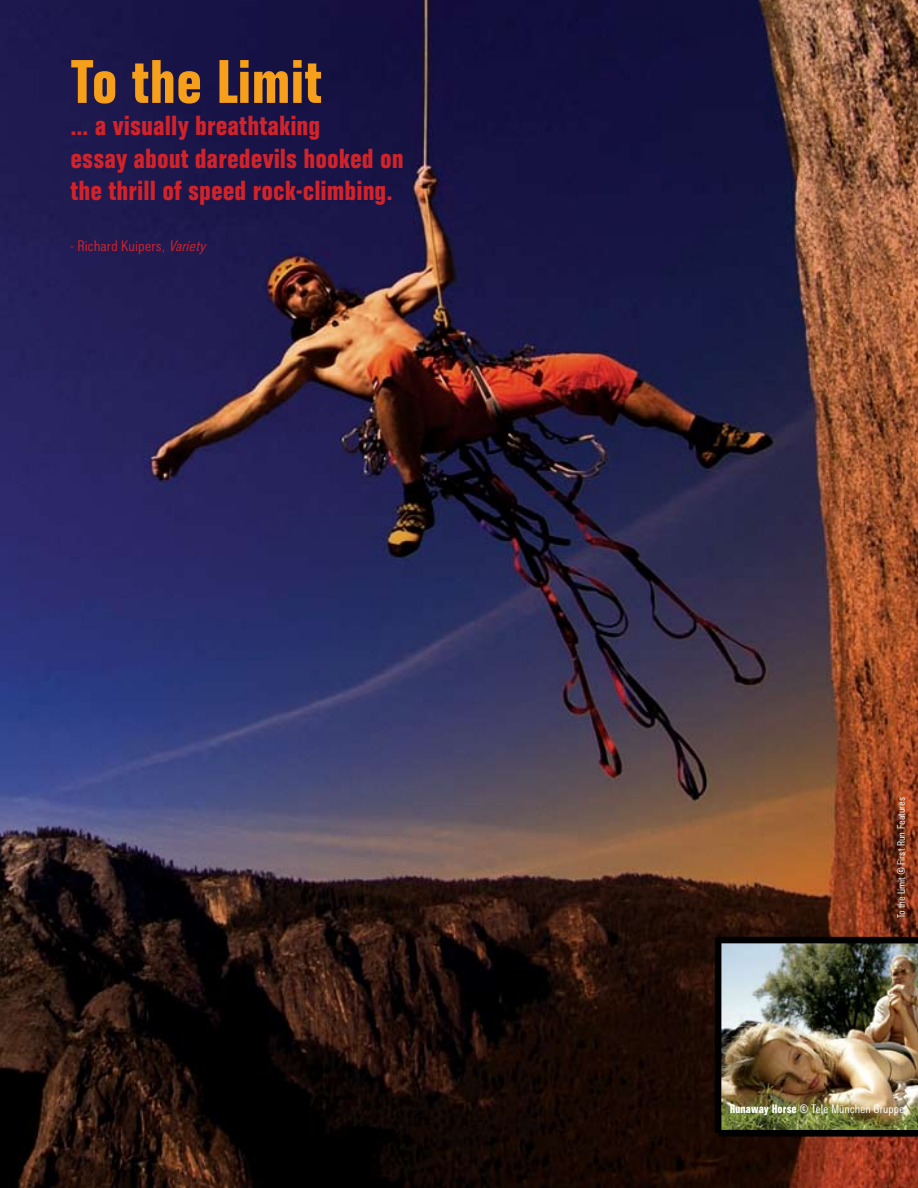
<style>
.page{position:relative;width:918px;height:1188px;background:#fff}
.page>*{position:absolute;margin:0;border:0;box-sizing:border-box;transform-origin:0 0}
.t1{font:60px "Goethe Titel";color:#f59f1a}
.t2{font:27px/32.4px "Goethe Titel";color:#d2232a}
.t3{font:300 15px "Goethe Titel";color:#d2232a}
.t4{font:300 12px "Goethe Titel";color:#fff}
.t5{font:300 10.5px "Goethe Titel";color:#fff}
.s1{font-style:italic}
.s2{font-weight:400}
</style>
<div class="page">
<img style="left:0;top:0;width:918px;height:1188px">
<img style="left:721px;top:943px;width:197px;height:187px">
<div style="left:719px;top:937px;width:199px;height:6px;background:#000"></div>
<div style="left:719px;top:1130px;width:199px;height:7px;background:#000"></div>
<div style="left:715px;top:937px;width:6px;height:196px;background:#000"></div>
<h1 class="t1" style="left:70px;top:47px;width:253px">To the Limit</h1>
<p class="t2" style="left:70px;top:110px;width:335px">… a visually breathtaking<br>essay about daredevils hooked on the thrill of speed rock-climbing.</p>
<p class="t3" style="left:70px;top:236px;width:141px">- Richard Kuipers, <span class="s1">Variety</span></p>
<p class="t5" style="left:895px;top:918px;width:123px;rotate:-90deg">To the Limit © First Run Features</p>
<p class="t4" style="left:730px;top:1102px;width:176px"><span class="s2">Runaway Horse</span> © Tele München Gruppe</p>
</div>
